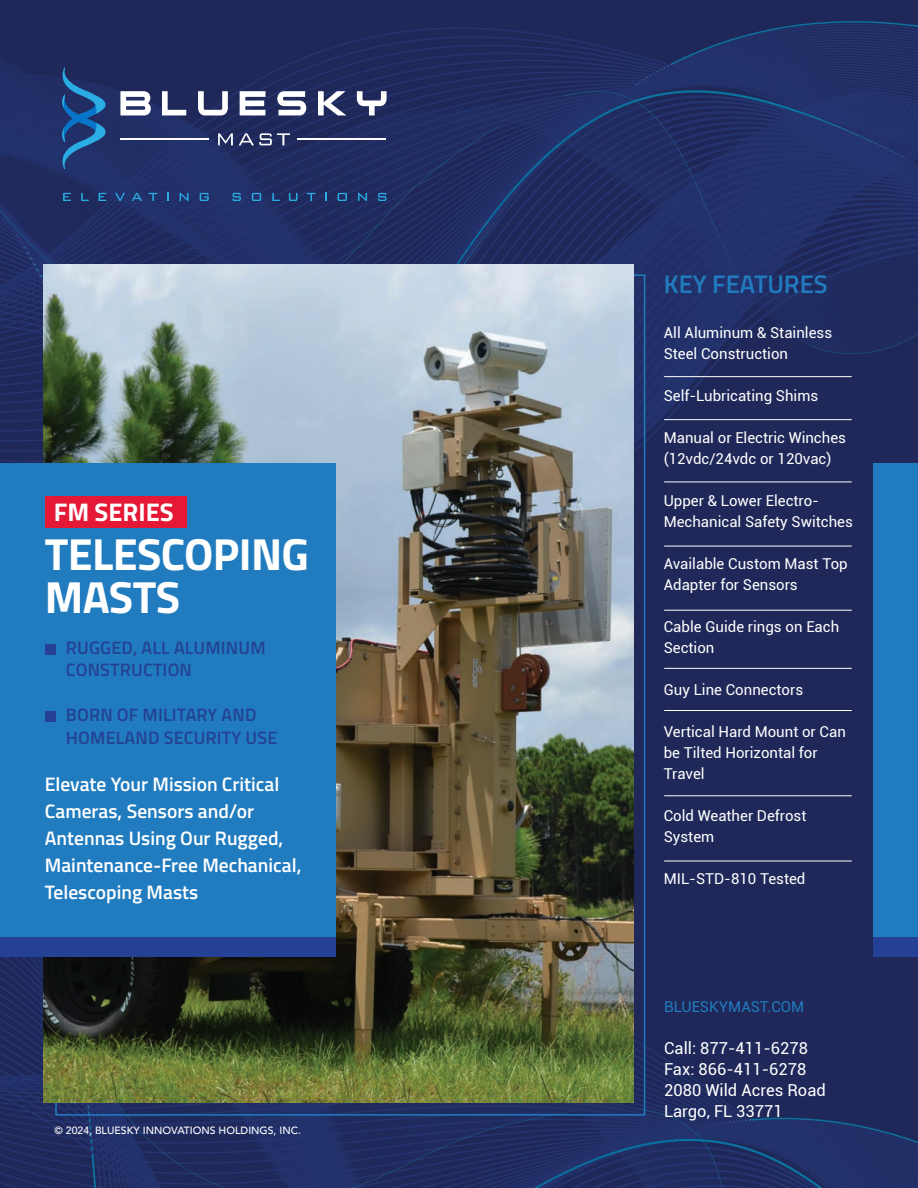
<style>
.page{position:relative;width:918px;height:1188px;background:#fff}
.page>*{position:absolute;margin:0;border:0;box-sizing:border-box;transform-origin:0 0}
.t1{font:700 45px "Titillium Web";letter-spacing:-.015em;color:#fff}
.t2{font:600 25.5px "Titillium Web";color:#217cbf}
.t3{font:700 25.5px "Titillium Web";color:#fff}
.t4{font:600 19.5px/27px "Titillium Web";color:#fff}
.t5{font:600 18px/22.5px "Titillium Web";letter-spacing:.01em;color:#244195}
.t6{font:16.5px "Roboto";color:#fff}
.t7{font:15px/21px "Roboto";color:#fff}
.t8{font:15px "Roboto";color:#217cbf}
.t9{font:500 10.5px "Avenir";color:#fff}
</style>
<div class="page">
<img style="left:0;top:0;width:918px;height:1188px">
<img style="left:43px;top:264px;width:590px;height:839px">
<div style="left:0;top:937px;width:335px;height:19px;background:#244195"></div>
<div style="left:873px;top:937px;width:45px;height:19px;background:#244195"></div>
<div style="left:0;top:464px;width:335px;height:473px;background:#217cbf"></div>
<div style="left:873px;top:464px;width:45px;height:473px;background:#217cbf"></div>
<svg style="left:56px;top:66px;width:49px;height:104px;background:#1f4780"></svg>
<svg style="left:120px;top:91px;width:31px;height:24px"></svg>
<svg style="left:162px;top:91px;width:24px;height:24px"></svg>
<svg style="left:198px;top:91px;width:30px;height:24px"></svg>
<svg style="left:240px;top:91px;width:26px;height:24px"></svg>
<svg style="left:277px;top:91px;width:29px;height:24px"></svg>
<svg style="left:318px;top:91px;width:28px;height:24px"></svg>
<svg style="left:357px;top:91px;width:30px;height:24px"></svg>
<hr style="left:297px;top:138px;width:89px;height:1px;background:#fff">
<hr style="left:120px;top:138px;width:89px;height:1px;background:#fff">
<svg style="left:218px;top:133px;width:15px;height:12px"></svg>
<svg style="left:239px;top:133px;width:51px;height:12px"></svg>
<svg style="left:63px;top:193px;width:8px;height:8px"></svg>
<svg style="left:81px;top:193px;width:8px;height:8px"></svg>
<svg style="left:99px;top:193px;width:7px;height:8px"></svg>
<svg style="left:115px;top:193px;width:10px;height:8px"></svg>
<svg style="left:132px;top:193px;width:10px;height:8px"></svg>
<svg style="left:149px;top:193px;width:9px;height:8px"></svg>
<svg style="left:180px;top:193px;width:9px;height:8px"></svg>
<svg style="left:200px;top:193px;width:9px;height:8px"></svg>
<svg style="left:232px;top:193px;width:9px;height:8px"></svg>
<svg style="left:252px;top:193px;width:9px;height:8px"></svg>
<svg style="left:272px;top:193px;width:8px;height:8px"></svg>
<svg style="left:289px;top:193px;width:8px;height:8px"></svg>
<svg style="left:307px;top:193px;width:9px;height:8px"></svg>
<svg style="left:338px;top:193px;width:9px;height:8px"></svg>
<svg style="left:358px;top:193px;width:9px;height:8px"></svg>
<svg style="left:378px;top:193px;width:8px;height:8px"></svg>
<div style="left:45px;top:496px;width:142px;height:32px;background:#e51836"></div>
<hr style="left:664px;top:376px;width:188px;height:1px;background:#fff">
<hr style="left:664px;top:419px;width:188px;height:1px;background:#fff">
<hr style="left:664px;top:861px;width:188px;height:1px;background:#fff">
<hr style="left:664px;top:482px;width:188px;height:1px;background:#fff">
<hr style="left:664px;top:546px;width:188px;height:1px;background:#fff">
<hr style="left:664px;top:610px;width:188px;height:1px;background:#fff">
<hr style="left:664px;top:668px;width:188px;height:1px;background:#fff">
<hr style="left:664px;top:710px;width:188px;height:1px;background:#fff">
<hr style="left:664px;top:796px;width:188px;height:1px;background:#fff">
<div style="left:45px;top:644px;width:11px;height:10px;background:#244195"></div>
<div style="left:45px;top:711px;width:11px;height:11px;background:#244195"></div>
<p class="t3" style="left:54px;top:492px;width:121px">FM SERIES</p>
<p class="t1" style="left:45px;top:520px;width:266px">TELESCOPING</p>
<p class="t1" style="left:45px;top:563px;width:137px">MASTS</p>
<p class="t5" style="left:66px;top:635px;width:201px">RUGGED, ALL ALUMINUM<br>CONSTRUCTION</p>
<p class="t5" style="left:66px;top:703px;width:213px">BORN OF MILITARY AND<br>HOMELAND SECURITY USE</p>
<p class="t4" style="left:45px;top:770px;width:258px">Elevate Your Mission Critical<br>Cameras, Sensors and/or<br>Antennas Using Our Rugged,<br>Maintenance-Free Mechanical,<br>Telescoping Masts</p>
<p class="t9" style="left:55px;top:1121px;width:248px">© 2024, BLUESKY INNOVATIONS HOLDINGS, INC.</p>
<p class="t2" style="left:664px;top:265px;width:165px">KEY FEATURES</p>
<p class="t7" style="left:664px;top:322px;width:170px">All Aluminum &amp; Stainless<br>Steel Construction</p>
<p class="t7" style="left:664px;top:385px;width:156px">Self-Lubricating Shims</p>
<p class="t7" style="left:664px;top:427px;width:184px">Manual or Electric Winches (12vdc/24vdc or 120vac)</p>
<p class="t7" style="left:664px;top:490px;width:191px">Upper &amp; Lower Electro-<br>Mechanical Safety Switches</p>
<p class="t7" style="left:664px;top:553px;width:185px">Available Custom Mast Top<br>Adapter for Sensors</p>
<p class="t7" style="left:664px;top:616px;width:177px">Cable Guide rings on Each<br>Section</p>
<p class="t7" style="left:664px;top:679px;width:141px">Guy Line Connectors</p>
<p class="t7" style="left:664px;top:721px;width:184px">Vertical Hard Mount or Can be Tilted Horizontal for<br>Travel</p>
<p class="t7" style="left:664px;top:805px;width:144px">Cold Weather Defrost<br>System</p>
<p class="t7" style="left:664px;top:868px;width:143px">MIL-STD-810 Tested</p>
<p class="t8" style="left:664px;top:996px;width:141px">BLUESKYMAST.COM</p>
<p class="t6" style="left:664px;top:1036px;width:145px">Call: 877-411-6278</p>
<p class="t6" style="left:664px;top:1057px;width:144px">Fax: 866-411-6278</p>
<p class="t6" style="left:664px;top:1078px;width:163px">2080 Wild Acres Road</p>
<p class="t6" style="left:664px;top:1099px;width:120px">Largo, FL 33771</p>
</div>
